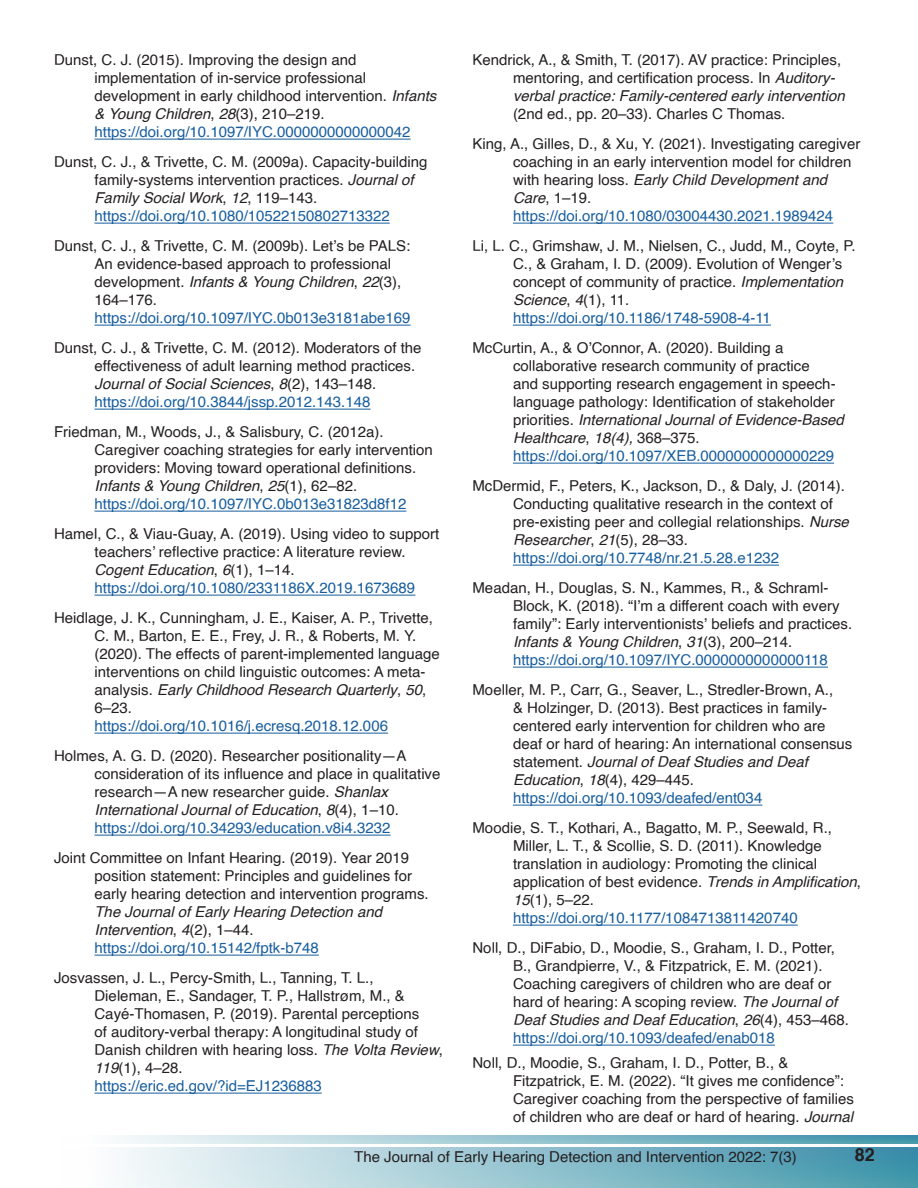
<style>
.page{position:relative;width:918px;height:1188px;background:#fff}
.page>*{position:absolute;margin:0;border:0;box-sizing:border-box;transform-origin:0 0}
.t1{font:700 18px "Helvetica";color:#231f20}
.Bibliography{font:15px/18px "Helvetica";color:#231f20}
.Bibliography-2{font:15px "Helvetica";color:#175d9e}
.s1{font-style:italic}
.s2{color:#175d9e}
</style>
<div class="page">
<div style="left:61px;top:1148px;width:857px;height:40px;background:linear-gradient(to right,#fff,#3b91a8)"></div>
<svg style="left:122px;top:1136px;width:796px;height:7px;background:#98c5d1"></svg>
<hr style="left:94px;top:139px;width:317px;height:1px;background:#175d9e">
<hr style="left:94px;top:223px;width:296px;height:1px;background:#175d9e">
<hr style="left:94px;top:325px;width:317px;height:1px;background:#175d9e">
<hr style="left:94px;top:409px;width:277px;height:1px;background:#175d9e">
<hr style="left:94px;top:511px;width:312px;height:1px;background:#175d9e">
<hr style="left:94px;top:595px;width:321px;height:1px;background:#175d9e">
<hr style="left:94px;top:733px;width:294px;height:1px;background:#175d9e">
<hr style="left:94px;top:835px;width:297px;height:1px;background:#175d9e">
<hr style="left:94px;top:955px;width:225px;height:1px;background:#175d9e">
<hr style="left:94px;top:1093px;width:228px;height:1px;background:#175d9e">
<hr style="left:513px;top:223px;width:320px;height:1px;background:#175d9e">
<hr style="left:513px;top:325px;width:258px;height:1px;background:#175d9e">
<hr style="left:513px;top:463px;width:321px;height:1px;background:#175d9e">
<hr style="left:513px;top:565px;width:266px;height:1px;background:#175d9e">
<hr style="left:513px;top:667px;width:315px;height:1px;background:#175d9e">
<hr style="left:513px;top:805px;width:249px;height:1px;background:#175d9e">
<hr style="left:513px;top:925px;width:285px;height:1px;background:#175d9e">
<hr style="left:513px;top:1045px;width:262px;height:1px;background:#175d9e">
<p class="Bibliography" style="left:94px;top:51px;width:343px;text-indent:-40px">Dunst, C. J. (2015). Improving the design and implementation of in-service professional development in early childhood intervention. <span class="s1">Infants &amp; Young Children</span>, <span class="s1">28</span>(3), 210–219.</p>
<p class="Bibliography-2" style="left:94px;top:120px;width:318px">https://doi.org/10.1097/IYC.0000000000000042</p>
<p class="Bibliography" style="left:94px;top:153px;width:334px;text-indent:-40px">Dunst, C. J., &amp; Trivette, C. M. (2009a). Capacity-building family-systems intervention practices. <span class="s1">Journal of<br>Family Social Work</span>, <span class="s1">12</span>, 119–143.</p>
<p class="Bibliography-2" style="left:94px;top:204px;width:297px">https://doi.org/10.1080/10522150802713322</p>
<p class="Bibliography" style="left:94px;top:237px;width:317px;text-indent:-40px">Dunst, C. J., &amp; Trivette, C. M. (2009b). Let’s be PALS:<br>An evidence-based approach to professional development. <span class="s1">Infants &amp; Young Children</span>, <span class="s1">22</span>(3), 164–176.</p>
<p class="Bibliography-2" style="left:94px;top:306px;width:318px">https://doi.org/10.1097/IYC.0b013e3181abe169</p>
<p class="Bibliography" style="left:94px;top:339px;width:329px;text-indent:-40px">Dunst, C. J., &amp; Trivette, C. M. (2012). Moderators of the effectiveness of adult learning method practices.<br><span class="s1">Journal of Social Sciences</span>, <span class="s1">8</span>(2), 143–148.</p>
<p class="Bibliography-2" style="left:94px;top:390px;width:278px">https://doi.org/10.3844/jssp.2012.143.148</p>
<p class="Bibliography" style="left:94px;top:423px;width:340px;text-indent:-40px">Friedman, M., Woods, J., &amp; Salisbury, C. (2012a).<br>Caregiver coaching strategies for early intervention providers: Moving toward operational definitions.<br><span class="s1">Infants &amp; Young Children</span>, <span class="s1">25</span>(1), 62–82.</p>
<p class="Bibliography-2" style="left:94px;top:492px;width:313px">https://doi.org/10.1097/IYC.0b013e31823d8f12</p>
<p class="Bibliography" style="left:94px;top:525px;width:346px;text-indent:-40px">Hamel, C., &amp; Viau-Guay, A. (2019). Using video to support teachers’ reflective practice: A literature review.<br><span class="s1">Cogent Education</span>, <span class="s1">6</span>(1), 1–14.</p>
<p class="Bibliography-2" style="left:94px;top:576px;width:322px">https://doi.org/10.1080/2331186X.2019.1673689</p>
<p class="Bibliography" style="left:94px;top:609px;width:347px;text-indent:-40px">Heidlage, J. K., Cunningham, J. E., Kaiser, A. P., Trivette, C. M., Barton, E. E., Frey, J. R., &amp; Roberts, M. Y. (2020). The effects of parent-implemented language interventions on child linguistic outcomes: A meta&shy;analysis. <span class="s1">Early Childhood Research Quarterly</span>, <span class="s1">50</span>, 6–23.</p>
<p class="Bibliography-2" style="left:94px;top:714px;width:295px">https://doi.org/10.1016/j.ecresq.2018.12.006</p>
<p class="Bibliography" style="left:94px;top:747px;width:348px;text-indent:-40px">Holmes, A. G. D. (2020). Researcher positionality—A consideration of its influence and place in qualitative research—A new researcher guide. <span class="s1">Shanlax International Journal of Education</span>, <span class="s1">8</span>(4), 1–10. <span class="s2">https://doi.org/10.34293/education.v8i4.3232</span></p>
<p class="Bibliography" style="left:94px;top:849px;width:336px;text-indent:-40px">Joint Committee on Infant Hearing. (2019). Year 2019 position statement: Principles and guidelines for early hearing detection and intervention programs.<br><span class="s1">The Journal of Early Hearing Detection and Intervention</span>, <span class="s1">4</span>(2), 1–44.</p>
<p class="Bibliography-2" style="left:94px;top:936px;width:226px">https://doi.org/10.15142/fptk-b748</p>
<p class="Bibliography" style="left:94px;top:969px;width:350px;text-indent:-40px">Josvassen, J. L., Percy-Smith, L., Tanning, T. L., Dieleman, E., Sandager, T. P., Hallstrøm, M., &amp; Cayé-Thomasen, P. (2019). Parental perceptions<br>of auditory-verbal therapy: A longitudinal study of Danish children with hearing loss. <span class="s1">The Volta Review</span>, <span class="s1">119</span>(1), 4–28.</p>
<p class="Bibliography-2" style="left:94px;top:1074px;width:229px">https://eric.ed.gov/?id=EJ1236883</p>
<p class="Bibliography" style="left:513px;top:51px;width:333px;text-indent:-40px">Kendrick, A., &amp; Smith, T. (2017). AV practice: Principles, mentoring, and certification process. In <span class="s1">Auditory&shy;verbal practice: Family-centered early intervention </span>(2nd ed., pp. 20–33). Charles C Thomas.</p>
<p class="Bibliography" style="left:513px;top:135px;width:349px;text-indent:-40px">King, A., Gilles, D., &amp; Xu, Y. (2021). Investigating caregiver coaching in an early intervention model for children with hearing loss. <span class="s1">Early Child Development and Care</span>, 1–19.</p>
<p class="Bibliography-2" style="left:513px;top:204px;width:322px">https://doi.org/10.1080/03004430.2021.1989424</p>
<p class="Bibliography" style="left:513px;top:237px;width:344px;text-indent:-40px">Li, L. C., Grimshaw, J. M., Nielsen, C., Judd, M., Coyte, P.<br>C., &amp; Graham, I. D. (2009). Evolution of Wenger’s concept of community of practice. <span class="s1">Implementation Science</span>, <span class="s1">4</span>(1), 11.</p>
<p class="Bibliography-2" style="left:513px;top:306px;width:259px">https://doi.org/10.1186/1748-5908-4-11</p>
<p class="Bibliography" style="left:513px;top:339px;width:332px;text-indent:-40px">McCurtin, A., &amp; O’Connor, A. (2020). Building a collaborative research community of practice<br>and supporting research engagement in speech&shy;language pathology: Identification of stakeholder priorities. <span class="s1">International Journal of Evidence-Based Healthcare</span>, <span class="s1">18(4),</span> 368–375.</p>
<p class="Bibliography-2" style="left:513px;top:444px;width:323px">https://doi.org/10.1097/XEB.0000000000000229</p>
<p class="Bibliography" style="left:513px;top:477px;width:338px;text-indent:-40px">McDermid, F., Peters, K., Jackson, D., &amp; Daly, J. (2014).<br>Conducting qualitative research in the context of pre-existing peer and collegial relationships. <span class="s1">Nurse Researcher</span>, <span class="s1">21</span>(5), 28–33.</p>
<p class="Bibliography-2" style="left:513px;top:546px;width:268px">https://doi.org/10.7748/nr.21.5.28.e1232</p>
<p class="Bibliography" style="left:513px;top:579px;width:341px;text-indent:-40px">Meadan, H., Douglas, S. N., Kammes, R., &amp; Schraml-Block, K. (2018). “Iʼm a different coach with every family”: Early interventionistsʼ beliefs and practices.<br><span class="s1">Infants &amp; Young Children</span>, <span class="s1">31</span>(3), 200–214.</p>
<p class="Bibliography-2" style="left:513px;top:648px;width:316px">https://doi.org/10.1097/IYC.0000000000000118</p>
<p class="Bibliography" style="left:513px;top:681px;width:341px;text-indent:-40px">Moeller, M. P., Carr, G., Seaver, L., Stredler-Brown, A.,<br>&amp; Holzinger, D. (2013). Best practices in family&shy;centered early intervention for children who are deaf or hard of hearing: An international consensus statement. <span class="s1">Journal of Deaf Studies and Deaf Education</span>, <span class="s1">18</span>(4), 429–445.</p>
<p class="Bibliography-2" style="left:513px;top:786px;width:251px">https://doi.org/10.1093/deafed/ent034</p>
<p class="Bibliography" style="left:513px;top:819px;width:349px;text-indent:-40px">Moodie, S. T., Kothari, A., Bagatto, M. P., Seewald, R., Miller, L. T., &amp; Scollie, S. D. (2011). Knowledge translation in audiology: Promoting the clinical application of best evidence. <span class="s1">Trends in Amplification</span>, <span class="s1">15</span>(1), 5–22.</p>
<p class="Bibliography-2" style="left:513px;top:906px;width:286px">https://doi.org/10.1177/1084713811420740</p>
<p class="Bibliography" style="left:513px;top:939px;width:338px;text-indent:-40px">Noll, D., DiFabio, D., Moodie, S., Graham, I. D., Potter, B., Grandpierre, V., &amp; Fitzpatrick, E. M. (2021).<br>Coaching caregivers of children who are deaf or hard of hearing: A scoping review. <span class="s1">The Journal of Deaf Studies and Deaf Education</span>, <span class="s1">26</span>(4), 453–468. <span class="s2">https://doi.org/10.1093/deafed/enab018</span></p>
<p class="Bibliography" style="left:513px;top:1054px;width:342px;text-indent:-40px">Noll, D., Moodie, S., Graham, I. D., Potter, B., &amp; Fitzpatrick, E. M. (2022). “It gives me confidence”:<br>Caregiver coaching from the perspective of families of children who are deaf or hard of hearing. <span class="s1">Journal</span></p>
<p class="Bibliography" style="left:354px;top:1148px;width:444px">The Journal of Early Hearing Detection and Intervention 2022: 7(3)</p>
<p class="t1" style="left:855px;top:1140px;width:22px">82</p>
</div>
